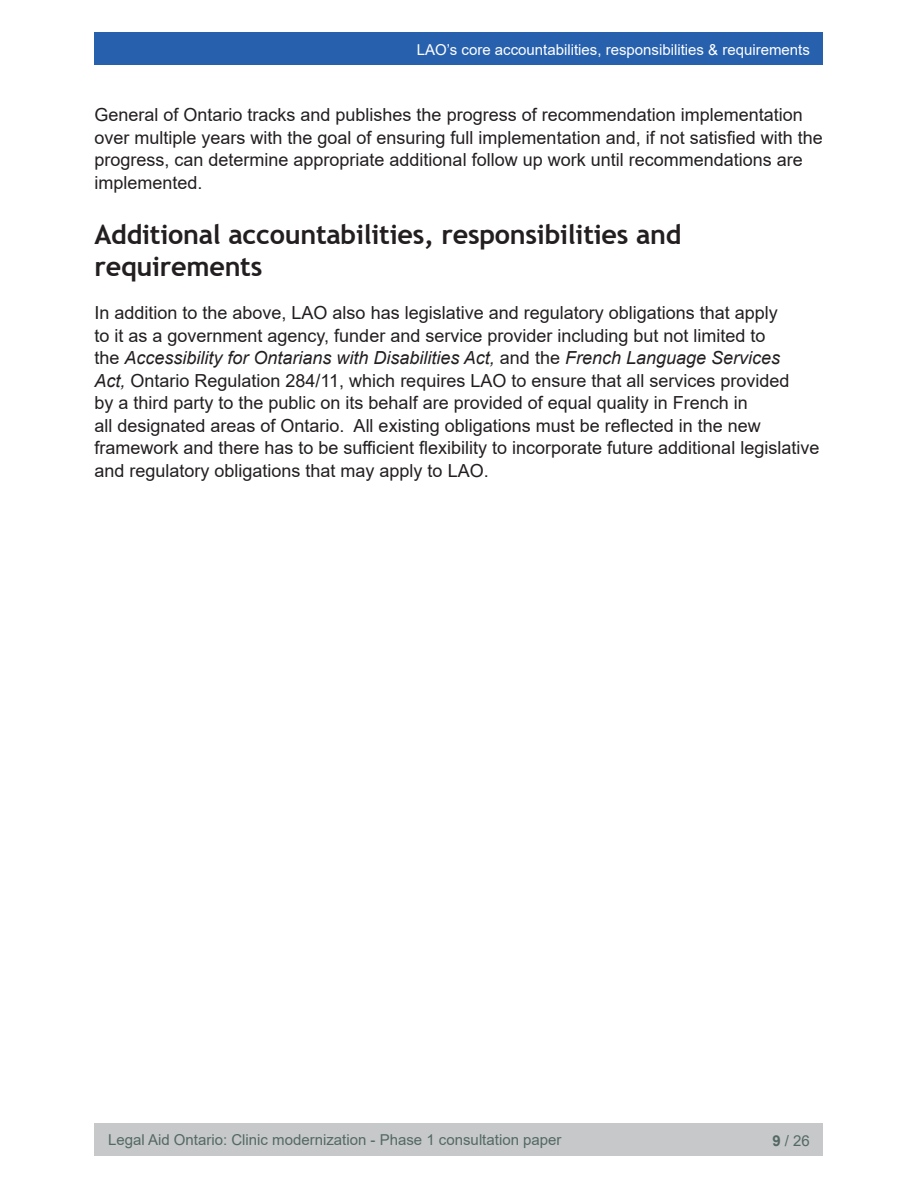
<style>
.page{position:relative;width:918px;height:1188px;background:#fff}
.page>*{position:absolute;margin:0;border:0;box-sizing:border-box;transform-origin:0 0}
.Heading_3{font:700 27px/32.4px "Trebuchet MS";letter-spacing:-.01em;color:#231f20}
.t1{font:18px/22.5px "Arial";color:#231f20}
.t2{font:15px "Arial";color:#546964}
.t3{font:15px "Arial";color:#fff}
.s1{font-style:italic}
.s2{font-weight:700}
</style>
<div class="page">
<div style="left:94px;top:1123px;width:730px;height:33px;background:#c6c8c9"></div>
<div style="left:94px;top:32px;width:730px;height:33px;background:#2761ae"></div>
<p class="t3" style="left:417px;top:40px;width:395px">LAO’s core accountabilities, responsibilities &amp; requirements</p>
<p class="t1" style="left:94px;top:103px;width:730px">General of Ontario tracks and publishes the progress of recommendation implementation over multiple years with the goal of ensuring full implementation and, if not satisfied with the progress, can determine appropriate additional follow up work until recommendations are implemented.</p>
<h3 class="Heading_3" style="left:94px;top:218px;width:589px">Additional accountabilities, responsibilities and requirements</h3>
<p class="t1" style="left:94px;top:302px;width:726px">In addition to the above, LAO also has legislative and regulatory obligations that apply<br>to it as a government agency, funder and service provider including but not limited to<br>the <span class="s1">Accessibility for Ontarians with Disabilities Act,</span> and the <span class="s1">French Language Services<br>Act,</span> Ontario Regulation 284/11, which requires LAO to ensure that all services provided<br>by a third party to the public on its behalf are provided of equal quality in French in<br>all designated areas of Ontario. All existing obligations must be reflected in the new framework and there has to be sufficient flexibility to incorporate future additional legislative and regulatory obligations that may apply to LAO.</p>
<p class="t2" style="left:108px;top:1129px;width:455px">Legal Aid Ontario: Clinic modernization - Phase 1 consultation paper</p>
<p class="t2" style="left:772px;top:1130px;width:39px"><span class="s2">9</span> / 26</p>
</div>
